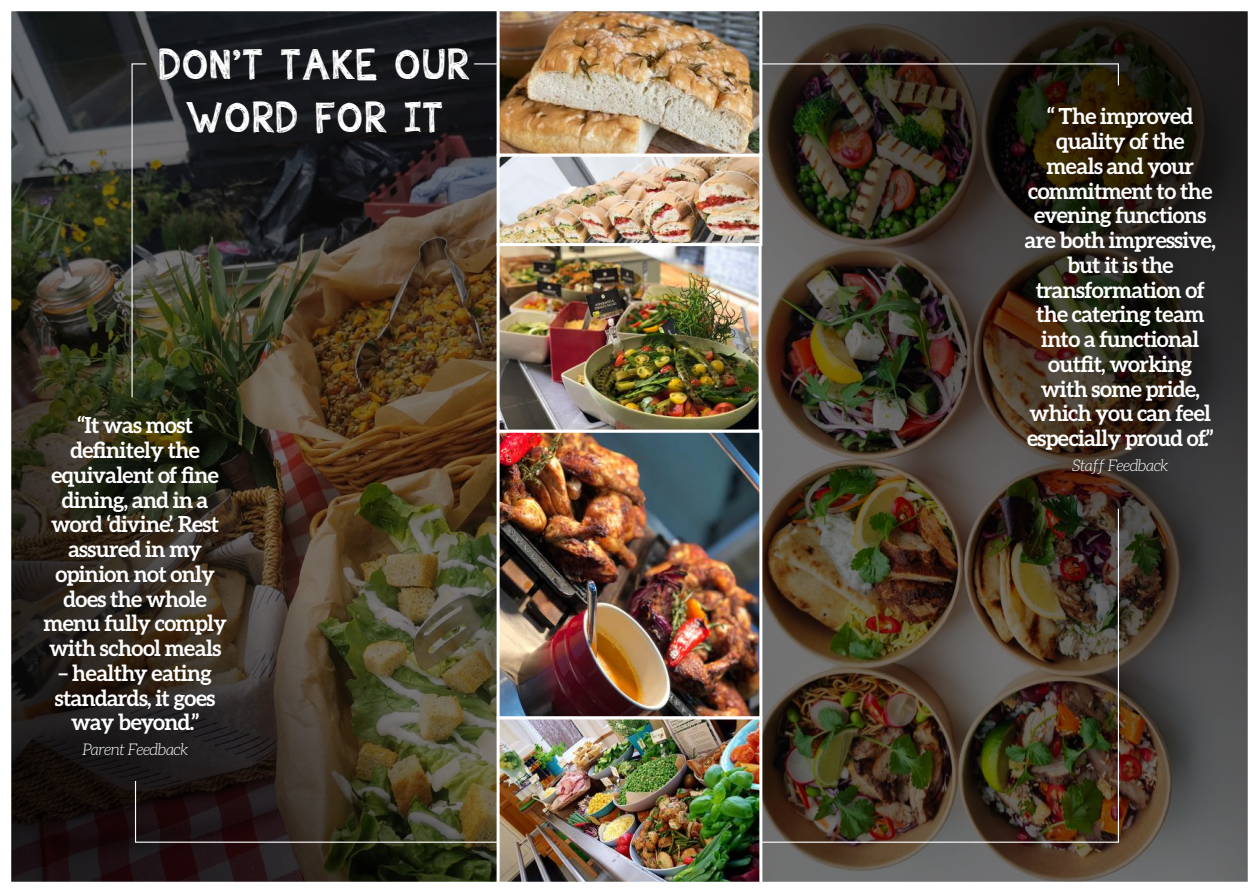
<style>
.page{position:relative;width:1259px;height:893px;background:#fff}
.page>*{position:absolute;margin:0;border:0;box-sizing:border-box;transform-origin:0 0}
.t1{font:43.5px/52.2px "appleberry";letter-spacing:.05em;color:#fff;text-align:center}
.t2{font:700 22.2px/24.8px "Aleo";letter-spacing:-.03em;color:#fff;text-align:center}
.t3{font:italic 300 16.2px "Aleo";letter-spacing:-.03em;color:#fff}
</style>
<div class="page">
<img style="left:12px;top:12px;width:1235px;height:869px">
<hr style="left:474px;top:63px;width:271px;height:1px;background:#fff">
<svg style="left:134px;top:780px;width:362px;height:63px;background:#342c1f"></svg>
<img style="left:762px;top:507px;width:357px;height:336px">
<img style="left:500px;top:158px;width:258px;height:557px">
<div style="left:496px;top:243px;width:265px;height:190px;border:3px solid #fff"></div>
<div style="left:496px;top:430px;width:266px;height:289px;border:3px solid #fff"></div>
<div style="left:496px;top:154px;width:266px;height:92px;border:3px solid #fff"></div>
<img style="left:496px;top:716px;width:266px;height:165px">
<img style="left:496px;top:12px;width:623px;height:145px">
<svg style="left:131px;top:63px;width:16px;height:336px;background:#484b40"></svg>
<h1 class="t1" style="left:160px;top:38px;width:311px">DON’T TAKE OUR<br>WORD FOR IT</h1>
<p class="t2" style="left:43px;top:413px;width:185px">“It was most definitely the equivalent of fine dining, and in a word ‘divine’. Rest assured in my opinion not only does the whole menu fully comply with school meals</p>
<p class="t2" style="left:55px;top:660px;width:162px">– healthy eating standards, it goes way beyond.”</p>
<p class="t3" style="left:82px;top:741px;width:108px">Parent Feedback</p>
<p class="t2" style="left:1025px;top:104px;width:192px">“ The improved quality of the<br>meals and your commitment to the evening functions are both impressive, but it is the transformation of the catering team into a functional outfit, working with some pride, which you can feel especially proud of.”</p>
<p class="t3" style="left:1072px;top:456px;width:98px">Staff Feedback</p>
</div>
